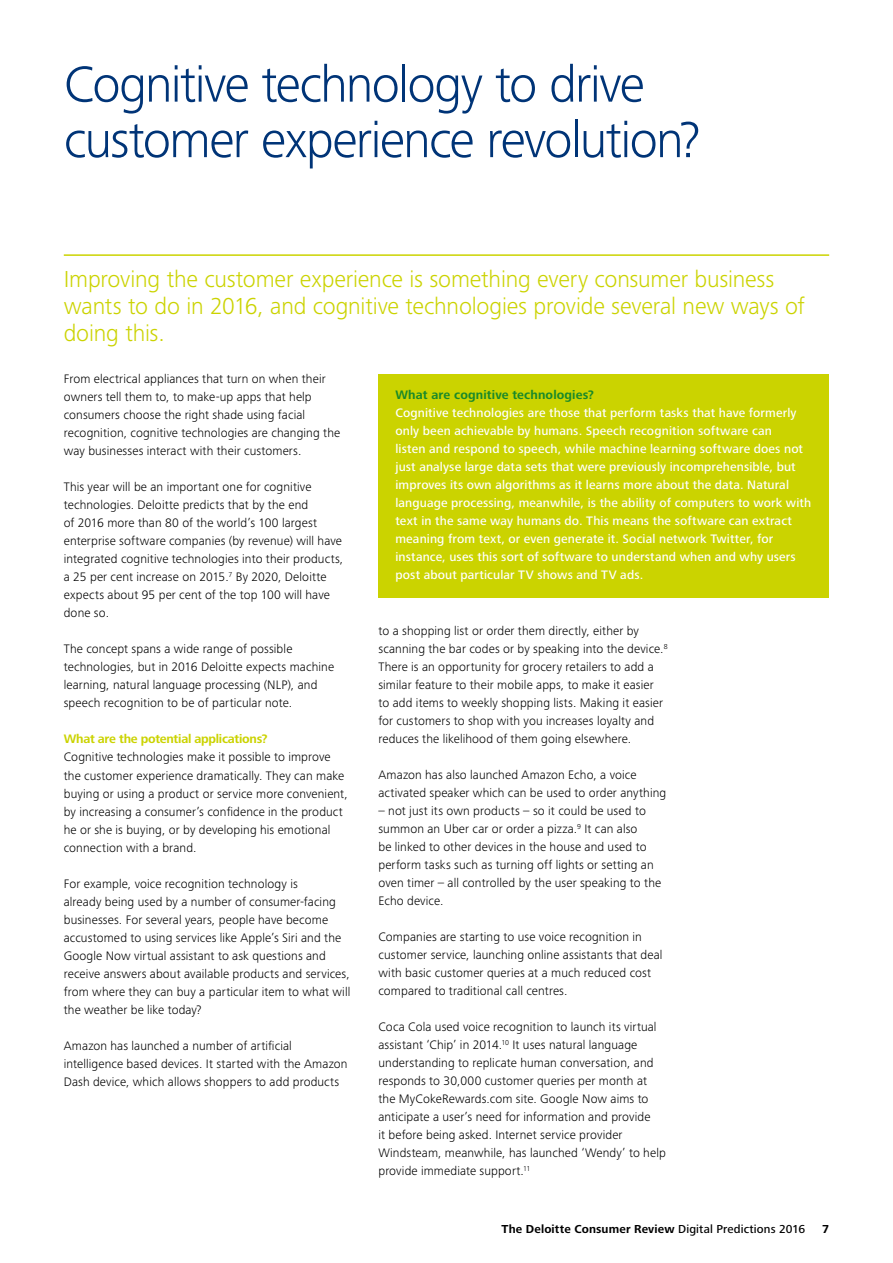
<style>
.page{position:relative;width:893px;height:1263px;background:#fff}
.page>*{position:absolute;margin:0;border:0;box-sizing:border-box;transform-origin:0 0}
.t1{font:300 52.5px/55.5px "Frutiger Next Pro";letter-spacing:-.03em;color:#003477}
.t2{font:300 24px/27px "Frutiger Next Pro";letter-spacing:-.005em;color:#cbd300}
.t3{font:300 12.75px/18px "Frutiger Next Pro";letter-spacing:.01em;color:#000}
.t4{font:500 12.75px/18px "Frutiger Next Pro";letter-spacing:.01em;color:#fff}
.t5{font:700 12.75px "Frutiger Next Pro";letter-spacing:-.02em;color:#cbd300}
.t6{font:700 12.75px "Frutiger Next Pro";letter-spacing:.01em;color:#198929}
.t7{font:700 12px "Frutiger Next Pro";letter-spacing:.01em;color:#000}
.s1{font-weight:500}
</style>
<div class="page">
<div style="left:378px;top:374px;width:451px;height:223px;background:#cbd300"></div>
<hr style="left:64px;top:254px;width:765px;height:2px;background:#cbd300">
<h1 class="t1" style="left:64px;top:56px;width:638px">Cognitive technology to drive customer experience revolution?</h1>
<h2 class="t2" style="left:64px;top:266px;width:743px">Improving the customer experience is something every consumer business wants to do in 2016, and cognitive technologies provide several new ways of doing this.</h2>
<p class="t3" style="left:64px;top:370px;width:278px">From electrical appliances that turn on when their owners tell them to, to make-up apps that help consumers choose the right shade using facial recognition, cognitive technologies are changing the way businesses interact with their customers.</p>
<p class="t3" style="left:64px;top:478px;width:281px">This year will be an important one for cognitive technologies. Deloitte predicts that by the end<br>of 2016 more than 80 of the world’s 100 largest enterprise software companies (by revenue) will have integrated cognitive technologies into their products, a 25 per cent increase on 2015.<sup>7</sup> By 2020, Deloitte expects about 95 per cent of the top 100 will have done so.</p>
<p class="t3" style="left:64px;top:640px;width:272px">The concept spans a wide range of possible technologies, but in 2016 Deloitte expects machine learning, natural language processing (NLP), and speech recognition to be of particular note.</p>
<p class="t5" style="left:64px;top:732px;width:205px">What are the potential applications?</p>
<p class="t3" style="left:64px;top:748px;width:286px">Cognitive technologies make it possible to improve the customer experience dramatically. They can make buying or using a product or service more convenient, by increasing a consumer’s confidence in the product he or she is buying, or by developing his emotional connection with a brand.</p>
<p class="t3" style="left:64px;top:874px;width:288px">For example, voice recognition technology is<br>already being used by a number of consumer-facing businesses. For several years, people have become accustomed to using services like Apple’s Siri and the Google Now virtual assistant to ask questions and receive answers about available products and services, from where they can buy a particular item to what will the weather be like today?</p>
<p class="t3" style="left:64px;top:1036px;width:285px">Amazon has launched a number of artificial intelligence based devices. It started with the Amazon<br>Dash device, which allows shoppers to add products</p>
<p class="t6" style="left:395px;top:388px;width:200px">What are cognitive technologies?</p>
<p class="t4" style="left:395px;top:404px;width:417px">Cognitive technologies are those that perform tasks that have formerly only been achievable by humans. Speech recognition software can<br>listen and respond to speech, while machine learning software does not just analyse large data sets that were previously incomprehensible, but improves its own algorithms as it learns more about the data. Natural language processing, meanwhile, is the ability of computers to work with text in the same way humans do. This means the software can extract meaning from text, or even generate it. Social network Twitter, for instance, uses this sort of software to understand when and why users post about particular TV shows and TV ads.</p>
<p class="t3" style="left:378px;top:622px;width:291px">to a shopping list or order them directly, either by scanning the bar codes or by speaking into the device.<sup>8<br></sup>There is an opportunity for grocery retailers to add a similar feature to their mobile apps, to make it easier to add items to weekly shopping lists. Making it easier for customers to shop with you increases loyalty and reduces the likelihood of them going elsewhere.</p>
<p class="t3" style="left:378px;top:766px;width:289px">Amazon has also launched Amazon Echo, a voice activated speaker which can be used to order anything</p>
<p class="t3" style="left:378px;top:802px;width:284px">– not just its own products – so it could be used to summon an Uber car or order a pizza.<sup>9</sup> It can also<br>be linked to other devices in the house and used to perform tasks such as turning off lights or setting an oven timer – all controlled by the user speaking to the Echo device.</p>
<p class="t3" style="left:378px;top:928px;width:285px">Companies are starting to use voice recognition in customer service, launching online assistants that deal with basic customer queries at a much reduced cost compared to traditional call centres.</p>
<p class="t3" style="left:378px;top:1018px;width:289px">Coca Cola used voice recognition to launch its virtual assistant ‘Chip’ in 2014.<sup>10</sup> It uses natural language understanding to replicate human conversation, and responds to 30,000 customer queries per month at the MyCokeRewards.com site. Google Now aims to anticipate a user’s need for information and provide<br>it before being asked. Internet service provider Windsteam, meanwhile, has launched ‘Wendy’ to help provide immediate support.<sup>11</sup></p>
<p class="t7" style="left:501px;top:1222px;width:305px">The Deloitte Consumer Review <span class="s1">Digital Predictions 2016</span></p>
<p class="t7" style="left:822px;top:1222px;width:9px">7</p>
</div>
